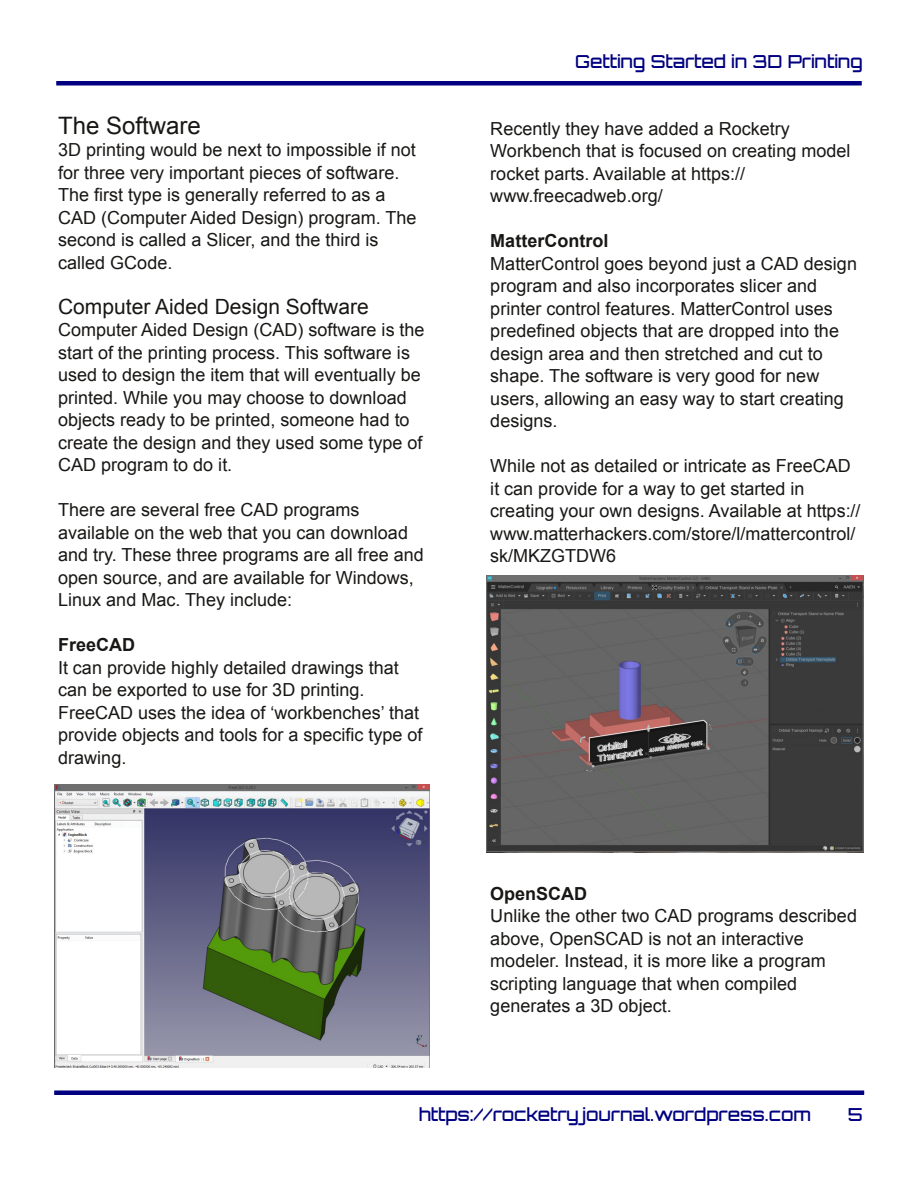
<style>
.page{position:relative;width:918px;height:1188px;background:#fff}
.page>*{position:absolute;margin:0;border:0;box-sizing:border-box;transform-origin:0 0}
.t1{font:24px "Arial";color:#181715}
.t2{font:21px "Arial";color:#181715}
.t3{font:18px/22.5px "Arial";color:#181715}
.t4{font:500 18px "Orbitron";color:#000080}
.t5{font:700 18px "Arial";color:#181715}
</style>
<div class="page">
<div style="left:54px;top:1090px;width:810px;height:5px;background:#000080"></div>
<div style="left:56px;top:81px;width:806px;height:5px;background:#000080"></div>
<img style="left:54px;top:785px;width:375px;height:283px">
<img style="left:486px;top:575px;width:378px;height:278px">
<h1 class="t1" style="left:58px;top:112px;width:144px">The Software</h1>
<p class="t3" style="left:58px;top:139px;width:360px">3D printing would be next to impossible if not for three very important pieces of software.<br>The first type is generally referred to as a CAD (Computer Aided Design) program. The second is called a Slicer, and the third is called GCode.</p>
<p class="t2" style="left:58px;top:295px;width:312px">Computer Aided Design Software</p>
<p class="t3" style="left:58px;top:319px;width:368px">Computer Aided Design (CAD) software is the start of the printing process. This software is used to design the item that will eventually be printed. While you may choose to download objects ready to be printed, someone had to create the design and they used some type of CAD program to do it.</p>
<p class="t3" style="left:58px;top:499px;width:367px">There are several free CAD programs available on the web that you can download and try. These three programs are all free and open source, and are available for Windows, Linux and Mac. They include:</p>
<p class="t5" style="left:58px;top:635px;width:79px">FreeCAD</p>
<p class="t3" style="left:58px;top:656px;width:366px">It can provide highly detailed drawings that can be exported to use for 3D printing.<br>FreeCAD uses the idea of ‘workbenches’ that provide objects and tools for a specific type of drawing.</p>
<p class="t4" style="left:575px;top:54px;width:289px">Getting Started in 3D Printing</p>
<p class="t3" style="left:490px;top:117px;width:362px">Recently they have added a Rocketry Workbench that is focused on creating model rocket parts. Available at https:// www.freecadweb.org/</p>
<p class="t5" style="left:490px;top:231px;width:120px">MatterControl</p>
<p class="t3" style="left:490px;top:252px;width:368px">MatterControl goes beyond just a CAD design program and also incorporates slicer and printer control features. MatterControl uses predefined objects that are dropped into the design area and then stretched and cut to shape. The software is very good for new users, allowing an easy way to start creating designs.</p>
<p class="t3" style="left:490px;top:455px;width:372px">While not as detailed or intricate as FreeCAD it can provide for a way to get started in creating your own designs. Available at https:// www.matterhackers.com/store/l/mattercontrol/ sk/MKZGTDW6</p>
<p class="t5" style="left:490px;top:884px;width:98px">OpenSCAD</p>
<p class="t3" style="left:490px;top:905px;width:368px">Unlike the other two CAD programs described above, OpenSCAD is not an interactive modeler. Instead, it is more like a program scripting language that when compiled generates a 3D object.</p>
<p class="t4" style="left:419px;top:1107px;width:394px">https://rocketryjournal.wordpress.com</p>
<p class="t4" style="left:848px;top:1107px;width:16px">5</p>
</div>
